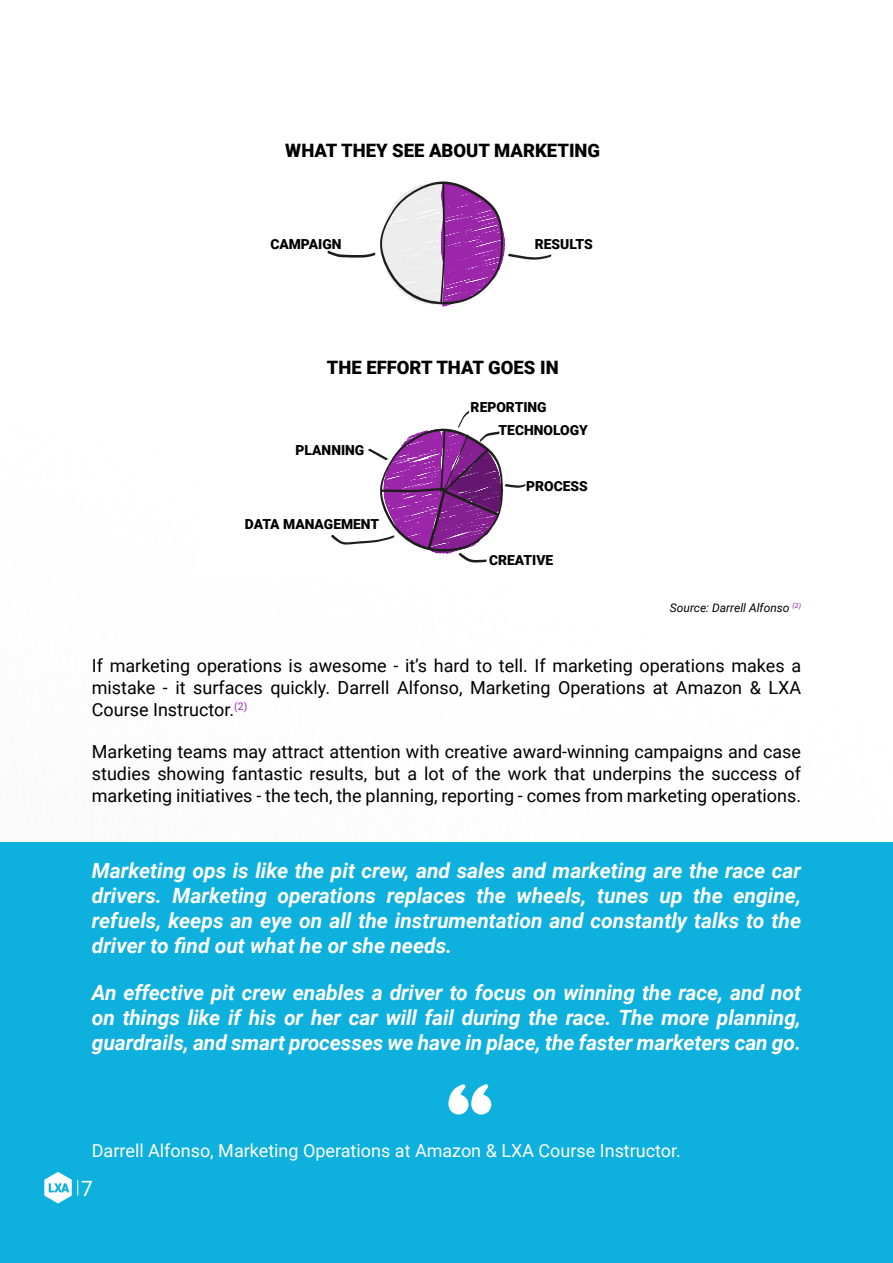
<style>
.page{position:relative;width:893px;height:1263px;background:#fff}
.page>*{position:absolute;margin:0;border:0;box-sizing:border-box;transform-origin:0 0}
.Quote_Large{font:italic 700 21px/25.2px "Roboto";letter-spacing:-.005em;color:#fff;text-align:justify}
.pageNumber{font:21px "Roboto";color:#fff}
.t1{font:900 18.45px "Roboto";color:#000}
.t2{font:18px/21.6px "Roboto";color:#000;text-align:justify}
.Normal_WSB{font:18px "Roboto";color:#fff}
.t3{font:900 13.8px "Roboto";color:#000}
.t4{font:italic 12px "Roboto";color:#000}
</style>
<div class="page">
<div style="left:0;top:842px;width:893px;height:421px;background:#0eb0dd"></div>
<svg style="left:331px;top:411px;width:195px;height:152px"></svg>
<svg style="left:327px;top:181px;width:225px;height:126px"></svg>
<svg style="left:448px;top:1084px;width:43px;height:31px"></svg>
<svg style="left:44px;top:1172px;width:34px;height:31px"></svg>
<p class="t1" style="left:285px;top:137px;width:316px">WHAT THEY SEE ABOUT MARKETING</p>
<p class="t3" style="left:270px;top:234px;width:73px">CAMPAIGN</p>
<p class="t3" style="left:535px;top:234px;width:60px">RESULTS</p>
<p class="t1" style="left:327px;top:355px;width:233px">THE EFFORT THAT GOES IN</p>
<p class="t3" style="left:471px;top:397px;width:78px">REPORTING</p>
<p class="t3" style="left:296px;top:441px;width:70px">PLANNING</p>
<p class="t3" style="left:245px;top:514px;width:136px">DATA MANAGEMENT</p>
<p class="t3" style="left:499px;top:420px;width:91px">TECHNOLOGY</p>
<p class="t3" style="left:526px;top:476px;width:63px">PROCESS</p>
<p class="t3" style="left:489px;top:551px;width:66px">CREATIVE</p>
<p class="t4" style="left:670px;top:600px;width:133px">Source: Darrell Alfonso <sup>(2)</sup></p>
<p class="t2" style="left:92px;top:654px;width:711px">If marketing operations is awesome - it’s hard to tell. If marketing operations makes a mistake - it surfaces quickly. Darrell Alfonso, Marketing Operations at Amazon &amp; LXA Course Instructor.<sup>(2)</sup></p>
<p class="t2" style="left:92px;top:740px;width:711px">Marketing teams may attract attention with creative award-winning campaigns and case studies showing fantastic results, but a lot of the work that underpins the success of marketing initiatives - the tech, the planning, reporting - comes from marketing operations.</p>
<p class="Quote_Large" style="left:92px;top:857px;width:711px">Marketing ops is like the pit crew, and sales and marketing are the race car drivers. Marketing operations replaces the wheels, tunes up the engine, refuels, keeps an eye on all the instrumentation and constantly talks to the driver to find out what he or she needs.</p>
<p class="Quote_Large" style="left:92px;top:979px;width:711px">An effective pit crew enables a driver to focus on winning the race, and not on things like if his or her car will fail during the race. The more planning, guardrails, and smart processes we have in place, the faster marketers can go.</p>
<p class="Normal_WSB" style="left:92px;top:1138px;width:591px">Darrell Alfonso, Marketing Operations at Amazon &amp; LXA Course Instructor.</p>
<p class="pageNumber" style="left:81px;top:1173px;width:13px">7</p>
</div>
